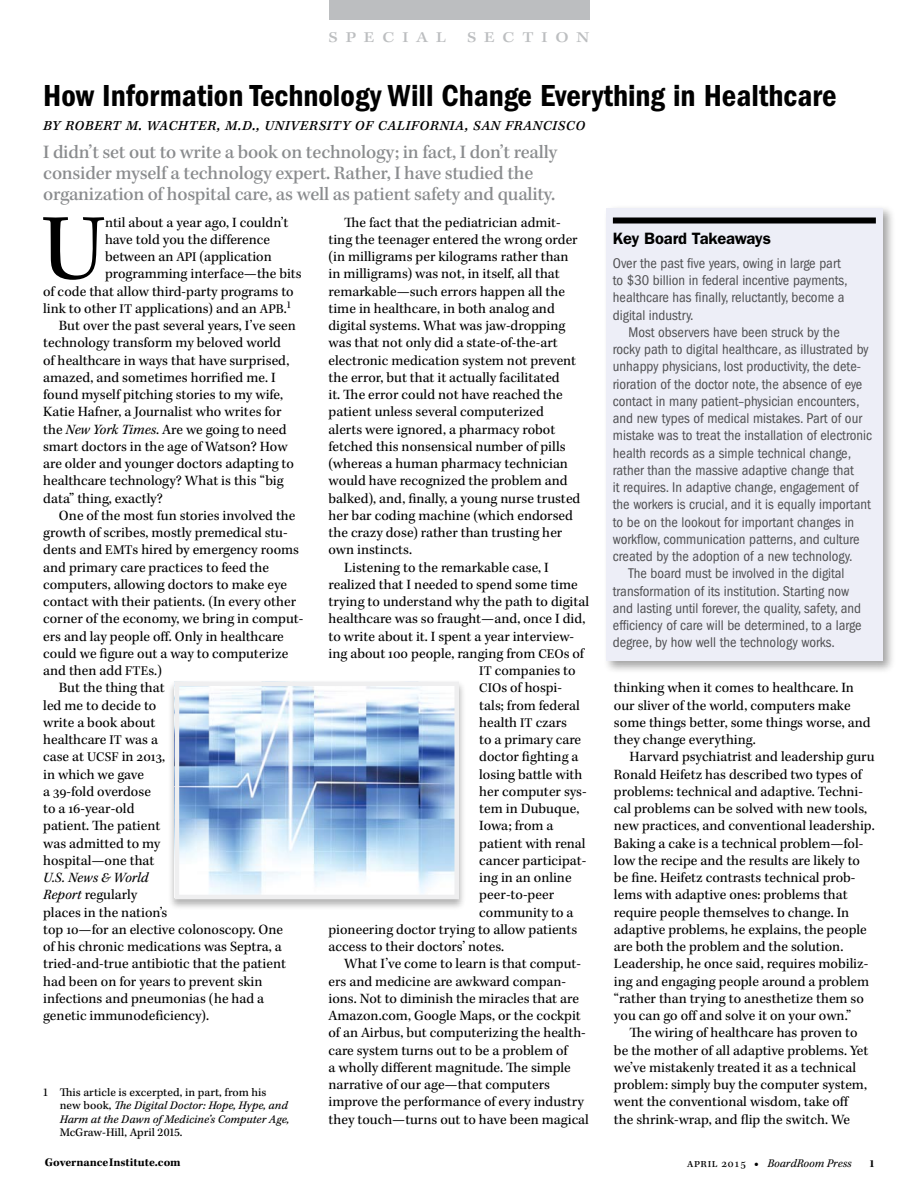
<style>
.page{position:relative;width:918px;height:1188px;background:#fff}
.page>*{position:absolute;margin:0;border:0;box-sizing:border-box;transform-origin:0 0}
.firstParagraph{font:96.15px "Kepler Std";color:#000}
.t1{font:31.5px "ITC Franklin Gothic Std Dm Cd";color:#000}
.Subhead{font:500 19.5px/21px "Kepler Std";letter-spacing:-.015em;color:#8a8c8e}
.Byline{font:italic 18px "Kepler Std";letter-spacing:.02em;color:#000}
.sidebar-title{font:600 16.5px "ITC Franklin Gothic Std";letter-spacing:-.015em;color:#000}
.t2{font:15px "Kepler Std Medium Ext Capt";letter-spacing:.515em;color:#bcbec0}
.body{font:14.55px/17.2px "Kepler Std";color:#000}
.sidebar-body{font:condensed 14.55px/17.2px "ITC Franklin Gothic Std";color:#4f4f51}
.firstParagraph-2{font:14.55px "Kepler Std";color:#000}
.sidebar-no-indent{font:condensed 14.55px/17.2px "ITC Franklin Gothic Std";color:#4f4f51}
.Footnote{font:12px/13.5px "Kepler Std Capt";color:#000}
.t3{font:italic 12px "Kepler Std";color:#000}
.body-2{font:700 12px "Kepler Std";color:#000}
.body-3{font:700 10.95px "Kepler Std";color:#000}
.s1{font-size:13.65px}
.s2{font-style:italic}
.s3{font-family:"Kepler Std It Capt"}
.s4{font-style:normal}
.s5{font-weight:900;font-style:normal}
</style>
<div class="page">
<div style="left:329px;top:0;width:260px;height:19px;background:#bcbec0"></div>
<div style="left:603px;top:205px;width:293px;height:469px;background:#000;opacity:.36"></div>
<div style="left:606px;top:208px;width:277px;height:453px;background:#edeef7"></div>
<div style="left:613px;top:218px;width:263px;height:6px;background:#000"></div>
<div style="left:168px;top:680px;width:298px;height:231px;background:#000;opacity:.3"></div>
<img style="left:180px;top:686px;width:274px;height:208px">
<div style="left:175px;top:681px;width:284px;height:218px;border:4px solid #efeff0"></div>
<p class="t2" style="left:329px;top:28px;width:119px">SPECIAL</p>
<p class="t2" style="left:467px;top:28px;width:124px">SECTION</p>
<h1 class="t1" style="left:43px;top:77px;width:795px">How Information Technology Will Change Everything in Healthcare</h1>
<p class="Byline" style="left:43px;top:114px;width:544px">By Robert M. Wachter, M.D., University of California, San Francisco</p>
<p class="Subhead" style="left:43px;top:142px;width:515px">I didn’t set out to write a book on technology; in fact, I don’t really consider myself a technology expert. Rather, I have studied the organization of hospital care, as well as patient safety and quality.</p>
<p class="firstParagraph" style="left:41px;top:194px;width:65px">U</p>
<p class="firstParagraph-2" style="left:105px;top:214px;width:185px">ntil about a year ago, I couldn’t</p>
<p class="body" style="left:329px;top:214px;width:253px;text-indent:16px">The fact that the pediatrician admit&shy;ting the teenager entered the wrong order (in milligrams per kilograms rather than in milligrams) was not, in itself, all that remarkable—such errors happen all the time in healthcare, in both analog and digital systems. What was jaw-dropping was that not only did a state-of-the-art electronic medication system not prevent the error, but that it actually facilitated<br>it. The error could not have reached the patient unless several computerized alerts were ignored, a pharmacy robot fetched this nonsensical number of pills (whereas a human pharmacy technician would have recognized the problem and balked), and, finally, a young nurse trusted her bar coding machine (which endorsed the crazy dose) rather than trusting her own instincts.</p>
<p class="body" style="left:344px;top:559px;width:206px">Listening to the remarkable case, I</p>
<p class="body" style="left:329px;top:576px;width:251px">realized that I needed to spend some time</p>
<p class="body" style="left:329px;top:593px;width:262px">trying to understand why the path to digital</p>
<p class="body" style="left:329px;top:611px;width:259px">healthcare was so fraught—and, once I did,</p>
<p class="body" style="left:329px;top:628px;width:247px">to write about it. I spent a year interview-</p>
<p class="body" style="left:329px;top:645px;width:257px">ing about 100 people, ranging from <span class="s1">CEO</span>s of</p>
<p class="body" style="left:479px;top:662px;width:98px"><span class="s1">IT</span> companies to</p>
<p class="body" style="left:479px;top:680px;width:84px"><span class="s1">CIO</span>s of hospi-</p>
<p class="body" style="left:479px;top:697px;width:102px">tals; from federal</p>
<p class="body" style="left:479px;top:714px;width:89px">health <span class="s1">IT</span> czars</p>
<p class="body" style="left:479px;top:731px;width:103px">to a primary care</p>
<p class="body" style="left:479px;top:749px;width:101px">doctor fighting a</p>
<p class="body" style="left:479px;top:766px;width:105px">losing battle with</p>
<p class="body" style="left:479px;top:783px;width:109px">her computer sys-</p>
<p class="body" style="left:479px;top:800px;width:102px">tem in Dubuque,</p>
<p class="body" style="left:479px;top:818px;width:76px">Iowa; from a</p>
<p class="body" style="left:479px;top:835px;width:108px">patient with renal</p>
<p class="body" style="left:479px;top:852px;width:109px">cancer participat-</p>
<p class="body" style="left:479px;top:869px;width:94px">ing in an online</p>
<p class="body" style="left:479px;top:887px;width:76px">peer-to-peer</p>
<p class="body" style="left:479px;top:904px;width:96px">community to a</p>
<p class="body" style="left:329px;top:921px;width:250px">pioneering doctor trying to allow patients</p>
<p class="body" style="left:329px;top:938px;width:177px">access to their doctors’ notes.</p>
<p class="body" style="left:329px;top:956px;width:262px;text-indent:16px">What I’ve come to learn is that comput&shy;ers and medicine are awkward compan&shy;ions. Not to diminish the miracles that are Amazon.com, Google Maps, or the cockpit of an Airbus, but computerizing the health&shy;care system turns out to be a problem of<br>a wholly different magnitude. The simple narrative of our age—that computers improve the performance of every industry they touch—turns out to have been magical</p>
<p class="sidebar-title" style="left:613px;top:228px;width:160px">Key Board Takeaways</p>
<p class="sidebar-no-indent" style="left:613px;top:254px;width:236px">Over the past five years, owing in large part to $30 billion in federal incentive payments, healthcare has finally, reluctantly, become a digital industry.</p>
<p class="sidebar-body" style="left:613px;top:323px;width:261px;text-indent:16px">Most observers have been struck by the<br>rocky path to digital healthcare, as illustrated by unhappy physicians, lost productivity, the dete&shy;rioration of the doctor note, the absence of eye contact in many patient–physician encounters, and new types of medical mistakes. Part of our mistake was to treat the installation of electronic health records as a simple technical change, rather than the massive adaptive change that<br>it requires. In adaptive change, engagement of the workers is crucial, and it is equally important to be on the lookout for important changes in workflow, communication patterns, and culture created by the adoption of a new technology.</p>
<p class="sidebar-body" style="left:613px;top:565px;width:250px;text-indent:16px">The board must be involved in the digital transformation of its institution. Starting now and lasting until forever, the quality, safety, and efficiency of care will be determined, to a large degree, by how well the technology works.</p>
<p class="firstParagraph-2" style="left:105px;top:231px;width:166px">have told you the difference</p>
<p class="firstParagraph-2" style="left:105px;top:248px;width:168px">between an <span class="s1">API</span> (application</p>
<p class="firstParagraph-2" style="left:105px;top:266px;width:198px">programming interface—the bits</p>
<p class="firstParagraph-2" style="left:43px;top:283px;width:252px">of code that allow third-party programs to</p>
<p class="firstParagraph-2" style="left:43px;top:300px;width:249px">link to other <span class="s1">IT</span> applications) and an <span class="s1">APB</span>.<sup>1</sup></p>
<p class="body" style="left:43px;top:317px;width:254px;text-indent:16px">But over the past several years, I’ve seen technology transform my beloved world of healthcare in ways that have surprised, amazed, and sometimes horrified me. I found myself pitching stories to my wife, Katie Hafner, a Journalist who writes for the <span class="s2">New York Times</span>. Are we going to need smart doctors in the age of Watson? How are older and younger doctors adapting to healthcare technology? What is this “big data” thing, exactly?</p>
<p class="body" style="left:43px;top:507px;width:262px;text-indent:16px">One of the most fun stories involved the growth of scribes, mostly premedical stu&shy;dents and <span class="s1">EMT</span>s hired by emergency rooms and primary care practices to feed the computers, allowing doctors to make eye contact with their patients. (In every other corner of the economy, we bring in comput&shy;ers and lay people off. Only in healthcare could we figure out a way to computerize and then add <span class="s1">FTE</span>s.)</p>
<p class="body" style="left:43px;top:680px;width:244px;text-indent:16px">But the thing that<br>led me to decide to<br>write a book about<br>healthcare <span class="s1">IT</span> was a<br>case at <span class="s1">UCSF</span> in 2013,<br>in which we gave<br>a 39-fold overdose<br>to a 16-year-old<br>patient. The patient<br>was admitted to my<br>hospital—one that<br><span class="s2">U.S. News &amp; World<br>Report</span> regularly<br>places in the nation’s<br>top 10—for an elective colonoscopy. One of his chronic medications was Septra, a tried-and-true antibiotic that the patient had been on for years to prevent skin infections and pneumonias (he had a genetic immunodeficiency).</p>
<p class="body" style="left:614px;top:680px;width:258px">thinking when it comes to healthcare. In our sliver of the world, computers make some things better, some things worse, and they change everything.</p>
<p class="body" style="left:614px;top:749px;width:262px;text-indent:16px">Harvard psychiatrist and leadership guru Ronald Heifetz has described two types of problems: technical and adaptive. Techni&shy;cal problems can be solved with new tools, new practices, and conventional leadership.<br>Baking a cake is a technical problem—fol&shy;low the recipe and the results are likely to be fine. Heifetz contrasts technical prob&shy;lems with adaptive ones: problems that require people themselves to change. In adaptive problems, he explains, the people are both the problem and the solution.<br>Leadership, he once said, requires mobiliz&shy;ing and engaging people around a problem “rather than trying to anesthetize them so you can go off and solve it on your own.”</p>
<p class="body" style="left:614px;top:1025px;width:256px;text-indent:16px">The wiring of healthcare has proven to be the mother of all adaptive problems. Yet we’ve mistakenly treated it as a technical problem: simply buy the computer system, went the conventional wisdom, take off the shrink-wrap, and flip the switch. We</p>
<p class="Footnote" style="left:60px;top:1086px;width:231px;text-indent:-17px">1 This article is excerpted, in part, from his new book, <span class="s3">The Digital Doctor: Hope, Hype, and Harm at the Dawn of Medicine’s Computer Age, </span>McGraw-Hill, April 2015.</p>
<p class="body-2" style="left:45px;top:1156px;width:138px">GovernanceInstitute.com</p>
<p class="t3" style="left:687px;top:1156px;width:166px"><span class="s4">april 2015</span> <span class="s5">•</span> BoardRoom Press</p>
<p class="body-3" style="left:869px;top:1157px;width:7px">1</p>
</div>
